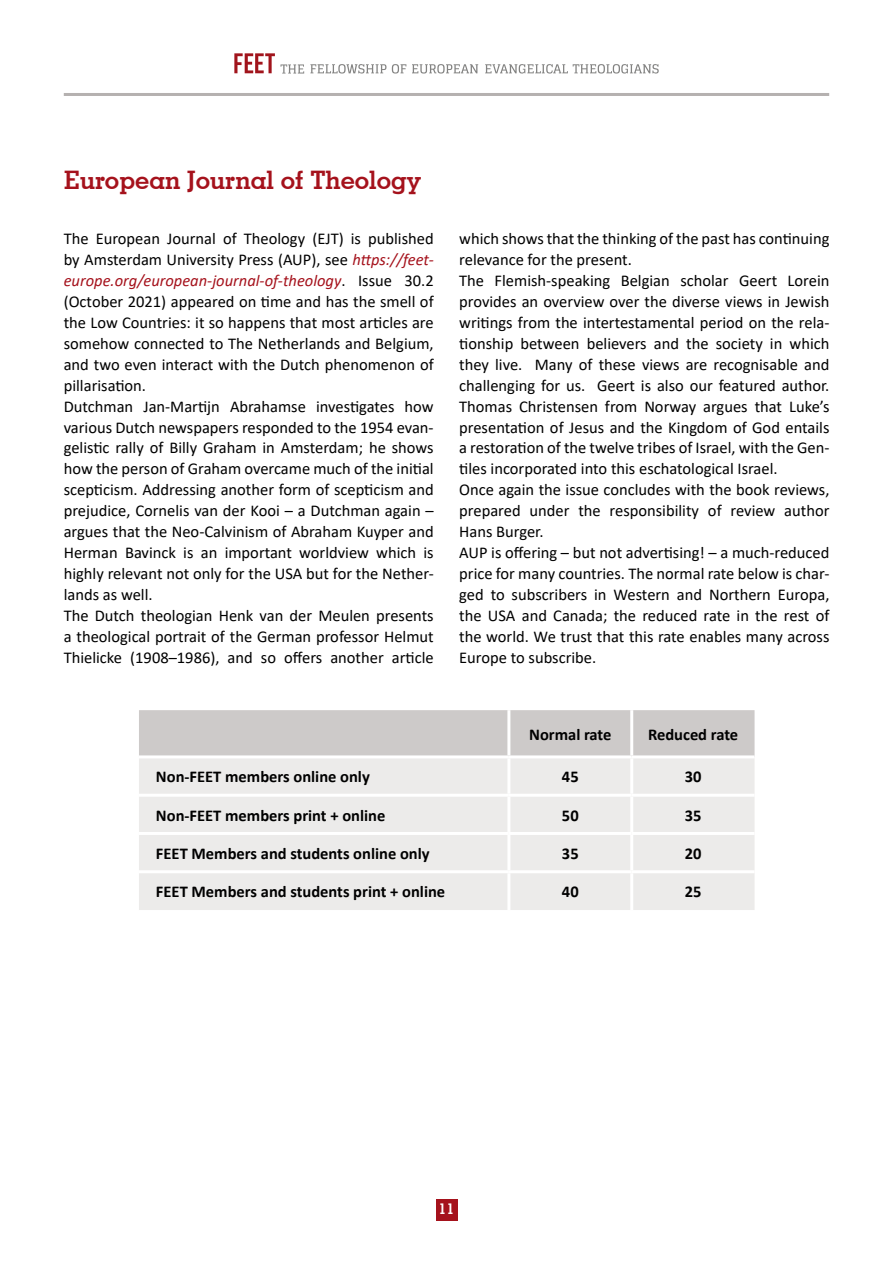
<style>
.page{position:relative;width:893px;height:1263px;background:#fff}
.page>*{position:absolute;margin:0;border:0;box-sizing:border-box;transform-origin:0 0}
.t1{font:700 25.5px "Geometric Slab 703 BT";color:#a5121c}
.t2{font:16.5px/20.9px "Calibri";color:#000}
.t3{font:700 16.5px "Calibri";color:#000}
.t4{font:700 15px "Geometric Slab 703 BT";color:#fff}
.s1{font-style:italic;color:#a5121c}
</style>
<div class="page">
<hr style="left:64px;top:93px;width:765px;height:3px;background:#b5b1b0">
<div style="left:436px;top:1199px;width:21px;height:21px;background:#a5121c"></div>
<svg style="left:310px;top:64px;width:76px;height:10px"></svg>
<svg style="left:392px;top:64px;width:14px;height:10px"></svg>
<svg style="left:412px;top:64px;width:66px;height:10px"></svg>
<svg style="left:234px;top:53px;width:70px;height:21px"></svg>
<svg style="left:485px;top:64px;width:174px;height:10px"></svg>
<div style="left:139px;top:710px;width:616px;height:45px;background:#cdcac9"></div>
<div style="left:139px;top:758px;width:616px;height:152px;background:#ecebea"></div>
<hr style="left:507px;top:710px;width:3px;height:45px;background:#fff">
<hr style="left:630px;top:710px;width:3px;height:45px;background:#fff">
<hr style="left:507px;top:758px;width:3px;height:36px;background:#fff">
<hr style="left:630px;top:758px;width:3px;height:36px;background:#fff">
<hr style="left:507px;top:797px;width:3px;height:35px;background:#fff">
<hr style="left:630px;top:797px;width:3px;height:35px;background:#fff">
<hr style="left:507px;top:835px;width:3px;height:35px;background:#fff">
<hr style="left:630px;top:835px;width:3px;height:35px;background:#fff">
<hr style="left:507px;top:873px;width:3px;height:37px;background:#fff">
<hr style="left:630px;top:873px;width:3px;height:37px;background:#fff">
<hr style="left:139px;top:794px;width:370px;height:3px;background:#fff">
<hr style="left:509px;top:794px;width:123px;height:3px;background:#fff">
<hr style="left:632px;top:794px;width:123px;height:3px;background:#fff">
<hr style="left:139px;top:832px;width:370px;height:3px;background:#fff">
<hr style="left:509px;top:832px;width:123px;height:3px;background:#fff">
<hr style="left:632px;top:832px;width:123px;height:3px;background:#fff">
<hr style="left:139px;top:870px;width:370px;height:3px;background:#fff">
<hr style="left:509px;top:870px;width:123px;height:3px;background:#fff">
<hr style="left:632px;top:870px;width:123px;height:3px;background:#fff">
<h1 class="t1" style="left:64px;top:165px;width:359px">European Journal of Theology</h1>
<p class="t2" style="left:64px;top:228px;width:371px">The European Journal of Theology (EJT) is published by Amsterdam University Press (AUP), see <span class="s1">https://feet&shy;europe.org/european-journal-of-theology</span>. Issue 30.2 (October 2021) appeared on time and has the smell of the Low Countries: it so happens that most articles are somehow connected to The Netherlands and Belgium, and two even interact with the Dutch phenomenon of pillarisation.<br>Dutchman Jan-Martijn Abrahamse investigates how various Dutch newspapers responded to the 1954 evan&shy;gelistic rally of Billy Graham in Amsterdam; he shows how the person of Graham overcame much of the initial scepticism. Addressing another form of scepticism and prejudice, Cornelis van der Kooi – a Dutchman again – argues that the Neo-Calvinism of Abraham Kuyper and Herman Bavinck is an important worldview which is highly relevant not only for the USA but for the Nether&shy;lands as well.<br>The Dutch theologian Henk van der Meulen presents a theological portrait of the German professor Helmut Thielicke (1908–1986), and so offers another article</p>
<p class="t2" style="left:459px;top:228px;width:372px">which shows that the thinking of the past has continuing relevance for the present.<br>The Flemish-speaking Belgian scholar Geert Lorein provides an overview over the diverse views in Jewish writ-i ngs from the intertestamental period on the rela&shy;tionship between believers and the society in which they live. Many of these views are recognisable and challenging for us. Geert is also our featured author.<br>Thomas Christensen from Norway argues that Luke’s presentation of Jesus and the Kingdom of God entails a restoration of the twelve tribes of Israel, with the Gen&shy;tiles incorporated into this eschatological Israel.<br>Once again the issue concludes with the book reviews, prepared under the responsibility of review author Hans Burger.<br>AUP is offering – but not advertising! – a much-reduced price for many countries. The normal rate below is char&shy;ged to subscribers in Western and Northern Europa, the USA and Canada; the reduced rate in the rest of the world. We trust that this rate enables many across Europe to subscribe.</p>
<p class="t3" style="left:529px;top:723px;width:84px">Normal rate</p>
<p class="t3" style="left:648px;top:723px;width:92px">Reduced rate</p>
<p class="t3" style="left:156px;top:765px;width:215px">Non-FEET members online only</p>
<p class="t3" style="left:562px;top:765px;width:18px">45</p>
<p class="t3" style="left:685px;top:765px;width:18px">30</p>
<p class="t3" style="left:156px;top:803px;width:231px">Non-FEET members print + online</p>
<p class="t3" style="left:562px;top:803px;width:18px">50</p>
<p class="t3" style="left:685px;top:803px;width:18px">35</p>
<p class="t3" style="left:156px;top:842px;width:275px">FEET Members and students online only</p>
<p class="t3" style="left:562px;top:842px;width:18px">35</p>
<p class="t3" style="left:685px;top:842px;width:18px">20</p>
<p class="t3" style="left:156px;top:880px;width:291px">FEET Members and students print + online</p>
<p class="t3" style="left:562px;top:880px;width:18px">40</p>
<p class="t3" style="left:685px;top:880px;width:18px">25</p>
<p class="t4" style="left:438px;top:1199px;width:18px">11</p>
</div>
